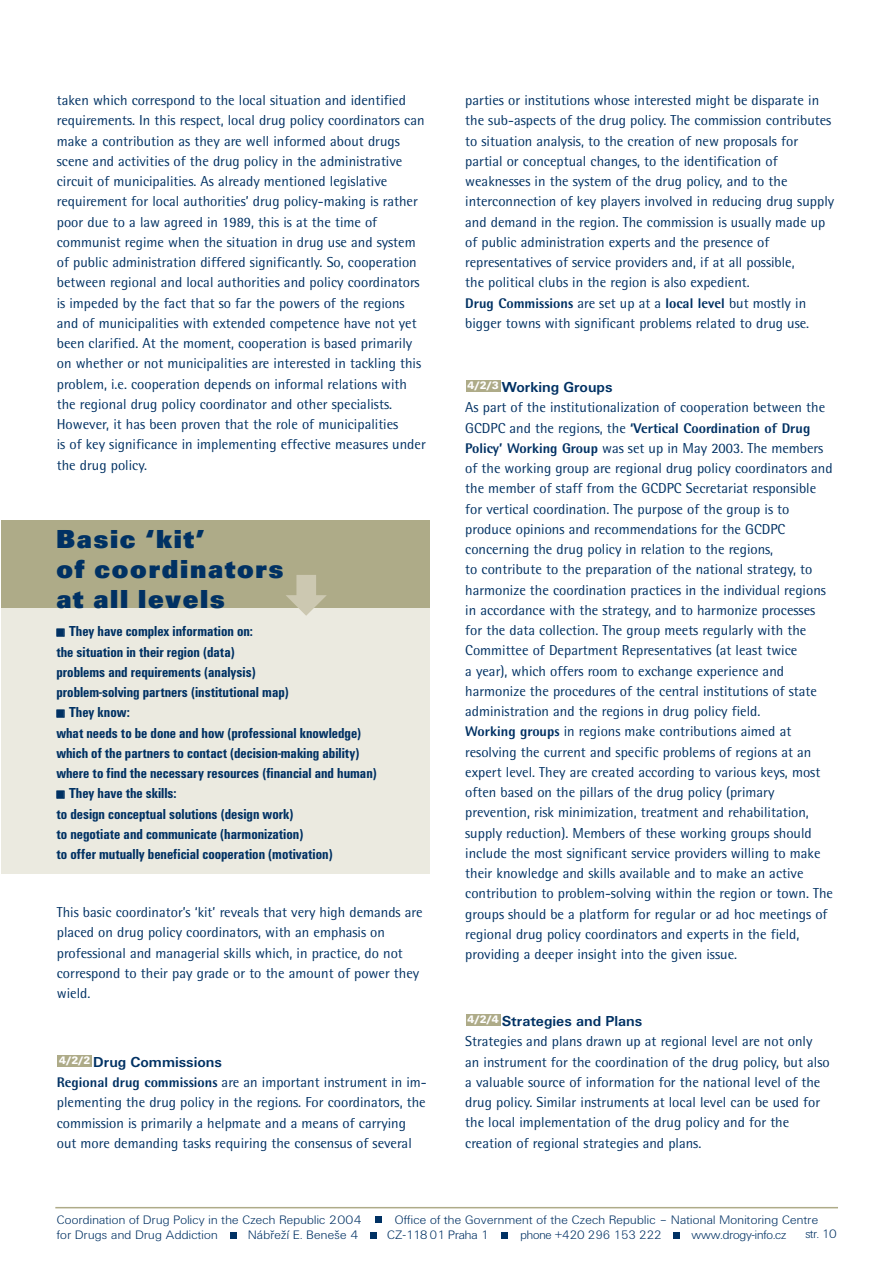
<style>
.page{position:relative;width:893px;height:1263px;background:#fff}
.page>*{position:absolute;margin:0;border:0;box-sizing:border-box;transform-origin:0 0}
.t1{font:700 27px/30px "Unitus DEE Ultr";letter-spacing:.065em;color:#003163}
.t2{font:16.05px "Rotis Semi Sans Extra Bold CE";color:#003163}
.t3{font:700 condensed 15px/20.2px "Unitus TEE";color:#003163}
.t4{font:700 15px "Unitus TEE";color:#003163}
.t5{font:14.25px/20.2px "Rotis Semi Sans CE";color:#003163}
.t6{font:12.75px "Unitus DEE Ligh";letter-spacing:.025em;color:#003163;scale:1.05 1}
.t7{font:12.75px "Unitus DEE Ligh";letter-spacing:.025em;color:#003163;scale:1.04 1}
.t8{font:12.75px "Unitus DEE Ligh";letter-spacing:-.005em;color:#003163}
.t9{font:12.75px "Unitus DEE Ligh";color:#003163;scale:1.05 1}
.t10{font:12.75px "Unitus DEE Ligh";letter-spacing:.025em;color:#003163}
.t11{font:11.25px "Unitus TEE Blac";color:#fff}
.s1{font-family:"Rotis Semi Sans Extra Bold CE";font-size:16.05px}
.s2{font-family:"Rotis Semi Sans CE";font-size:14.25px}
</style>
<div class="page">
<hr style="left:55px;top:1207px;width:783px;height:1px;background:#aeab88">
<svg style="left:375px;top:1217px;width:6px;height:6px"></svg>
<div style="left:230px;top:1232px;width:7px;height:7px;background:#003163"></div>
<div style="left:370px;top:1232px;width:7px;height:7px;background:#003163"></div>
<div style="left:501px;top:1232px;width:7px;height:7px;background:#003163"></div>
<div style="left:673px;top:1232px;width:7px;height:7px;background:#003163"></div>
<div style="left:58px;top:1055px;width:34px;height:12px;background:#aeab88"></div>
<div style="left:466px;top:380px;width:34px;height:12px;background:#aeab88"></div>
<div style="left:466px;top:1014px;width:34px;height:12px;background:#aeab88"></div>
<div style="left:1px;top:521px;width:428px;height:353px;background:#ebeae0"></div>
<div style="left:1px;top:520px;width:428px;height:88px;background:#aeab88"></div>
<svg style="left:286px;top:575px;width:41px;height:41px"></svg>
<p class="t5" style="left:57px;top:91px;width:370px">taken which correspond to the local situation and identified requirements. In this respect, local drug policy coordinators can make a contribution as they are well informed about drugs scene and activities of the drug policy in the administrative circuit of municipalities. As already mentioned legislative requirement for local authorities’ drug policy-making is rather poor due to a law agreed in 1989, this is at the time of communist regime when the situation in drug use and system of public administration differed significantly. So, cooperation between regional and local authorities and policy coordinators is impeded by the fact that so far the powers of the regions and of municipalities with extended competence have not yet been clarified. At the moment, cooperation is based primarily on whether or not municipalities are interested in tackling this problem, i.e. cooperation depends on informal relations with the regional drug policy coordinator and other specialists.<br>However, it has been proven that the role of municipalities<br>is of key significance in implementing effective measures under the drug policy.</p>
<h1 class="t1" style="left:56px;top:526px;width:228px">Basic ‘kit’<br>of coordinators at all levels</h1>
<p class="t3" style="left:56px;top:623px;width:234px">■ They have complex information on:<br>the situation in their region (data)<br>problems and requirements (analysis) problem-solving partners (institutional map)</p>
<p class="t3" style="left:56px;top:704px;width:322px">■ They know:<br>what needs to be done and how (professional knowledge) which of the partners to contact (decision-making ability) where to find the necessary resources (financial and human)</p>
<p class="t3" style="left:56px;top:785px;width:278px">■ They have the skills:<br>to design conceptual solutions (design work)<br>to negotiate and communicate (harmonization)<br>to offer mutually beneficial cooperation (motivation)</p>
<p class="t5" style="left:57px;top:904px;width:367px">This basic coordinator’s ‘kit’ reveals that very high demands are placed on drug policy coordinators, with an emphasis on professional and managerial skills which, in practice, do not correspond to their pay grade or to the amount of power they wield.</p>
<p class="t11" style="left:59px;top:1057px;width:33px">4/2/2</p>
<p class="t4" style="left:93px;top:1057px;width:130px">Drug Commissions</p>
<p class="t5" style="left:57px;top:1074px;width:371px"><span class="s1">Regional drug commissions</span> are an important instrument in im&shy;plementing the drug policy in the regions. For coordinators, the commission is primarily a helpmate and a means of carrying out more demanding tasks requiring the consensus of several</p>
<p class="t5" style="left:465px;top:91px;width:370px">parties or institutions whose interested might be disparate in the sub-aspects of the drug policy. The commission contributes to situation analysis, to the creation of new proposals for partial or conceptual changes, to the identification of weaknesses in the system of the drug policy, and to the interconnection of key players involved in reducing drug supply and demand in the region. The commission is usually made up of public administration experts and the presence of representatives of service providers and, if at all possible,<br>the political clubs in the region is also expedient.</p>
<p class="t2" style="left:465px;top:298px;width:342px">Drug Commissions <span class="s2">are set up at a</span> local level <span class="s2">but mostly in</span></p>
<p class="t5" style="left:465px;top:314px;width:345px">bigger towns with significant problems related to drug use.</p>
<p class="t11" style="left:467px;top:382px;width:33px">4/2/3</p>
<p class="t4" style="left:501px;top:382px;width:112px">Working Groups</p>
<p class="t5" style="left:465px;top:399px;width:361px">As part of the institutionalization of cooperation between the</p>
<p class="t2" style="left:465px;top:423px;width:346px"><span class="s2">GCDPC and the regions, the</span> ‘Vertical Coordination of Drug</p>
<p class="t5" style="left:465px;top:439px;width:369px"><span class="s1">Policy’ Working Group</span> was set up in May 2003. The members of the working group are regional drug policy coordinators and the member of staff from the GCDPC Secretariat responsible for vertical coordination. The purpose of the group is to produce opinions and recommendations for the GCDPC concerning the drug policy in relation to the regions,<br>to contribute to the preparation of the national strategy, to harmonize the coordination practices in the individual regions in accordance with the strategy, and to harmonize processes for the data collection. The group meets regularly with the Committee of Department Representatives (at least twice<br>a year), which offers room to exchange experience and harmonize the procedures of the central institutions of state administration and the regions in drug policy field.<br><span class="s1">Working groups</span> in regions make contributions aimed at resolving the current and specific problems of regions at an expert level. They are created according to various keys, most often based on the pillars of the drug policy (primary prevention, risk minimization, treatment and rehabilitation, supply reduction). Members of these working groups should include the most significant service providers willing to make their knowledge and skills available and to make an active contribution to problem-solving within the region or town. The groups should be a platform for regular or ad hoc meetings of regional drug policy coordinators and experts in the field, providing a deeper insight into the given issue.</p>
<p class="t11" style="left:467px;top:1016px;width:33px">4/2/4</p>
<p class="t4" style="left:501px;top:1016px;width:142px">Strategies and Plans</p>
<p class="t5" style="left:465px;top:1033px;width:366px">Strategies and plans drawn up at regional level are not only an instrument for the coordination of the drug policy, but also a valuable source of information for the national level of the drug policy. Similar instruments at local level can be used for the local implementation of the drug policy and for the creation of regional strategies and plans.</p>
<p class="t7" style="left:57px;top:1215px;width:294px">Coordination of Drug Policy in the Czech Republic 2004</p>
<p class="t6" style="left:394px;top:1215px;width:405px">Office of the Government of the Czech Republic – National Monitoring Centre</p>
<p class="t6" style="left:57px;top:1230px;width:155px">for Drugs and Drug Addiction</p>
<p class="t6" style="left:248px;top:1230px;width:106px">Nábřeží E. Beneše 4</p>
<p class="t9" style="left:387px;top:1230px;width:98px">CZ-118 01 Praha 1</p>
<p class="t8" style="left:520px;top:1230px;width:143px">phone +420 296 153 222</p>
<p class="t8" style="left:691px;top:1230px;width:96px">www.drogy-info.cz</p>
<p class="t10" style="left:805px;top:1229px;width:33px">str. 10</p>
</div>
